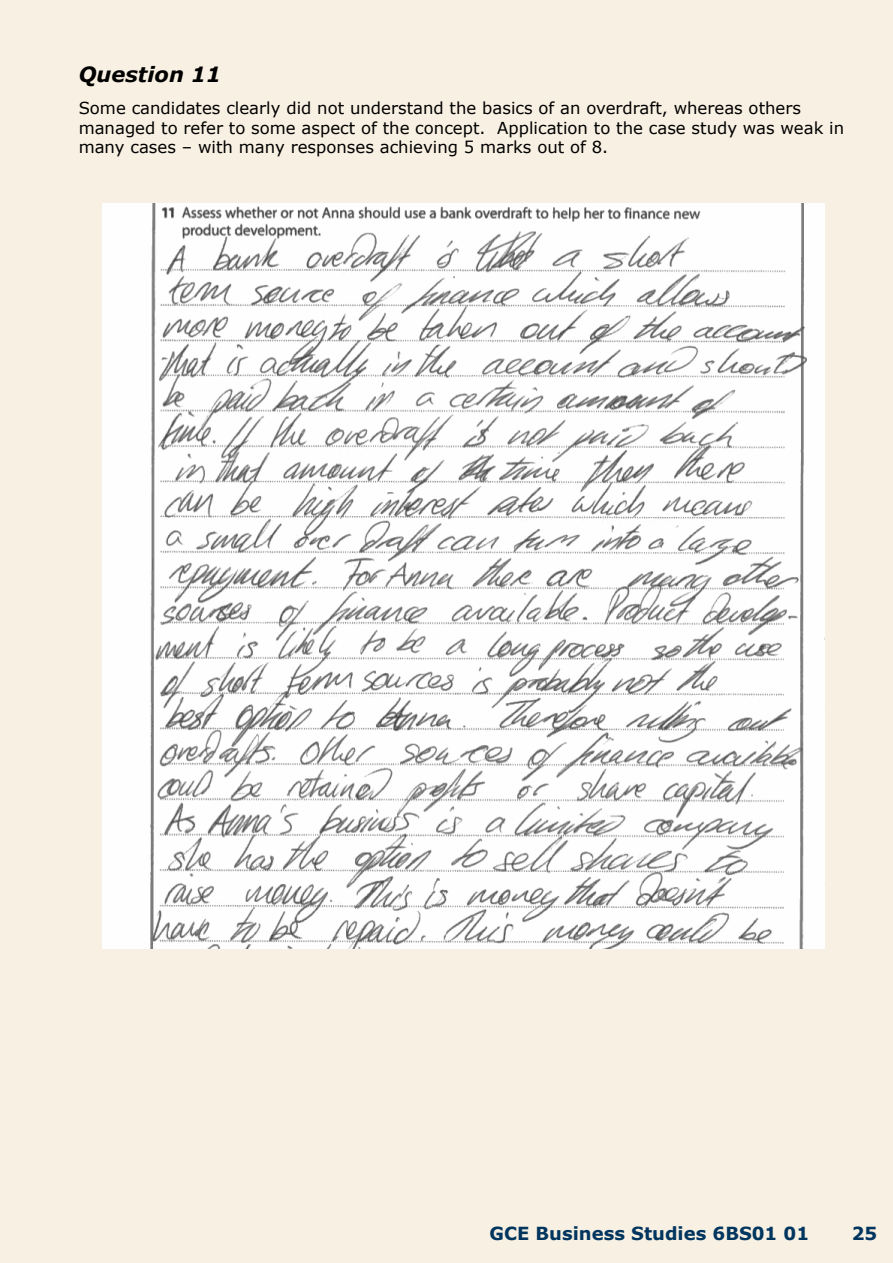
<style>
.page{position:relative;width:893px;height:1263px;background:#f8f0e2}
.page>*{position:absolute;margin:0;border:0;box-sizing:border-box;transform-origin:0 0}
.t1{font:italic 700 21px "Verdana";color:#000}
.t2{font:700 18px "Verdana";color:#00355f}
.t3{font:16.5px/19.5px "Verdana";color:#000}
</style>
<div class="page">
<img style="left:102px;top:203px;width:723px;height:745px">
<p class="t1" style="left:79px;top:61px;width:144px">Question 11</p>
<p class="t3" style="left:79px;top:98px;width:767px">Some candidates clearly did not understand the basics of an overdraft, whereas others managed to refer to some aspect of the concept. Application to the case study was weak in many cases – with many responses achieving 5 marks out of 8.</p>
<p class="t2" style="left:489px;top:1222px;width:321px">GCE Business Studies 6BS01 01</p>
<p class="t2" style="left:852px;top:1222px;width:27px">25</p>
</div>
